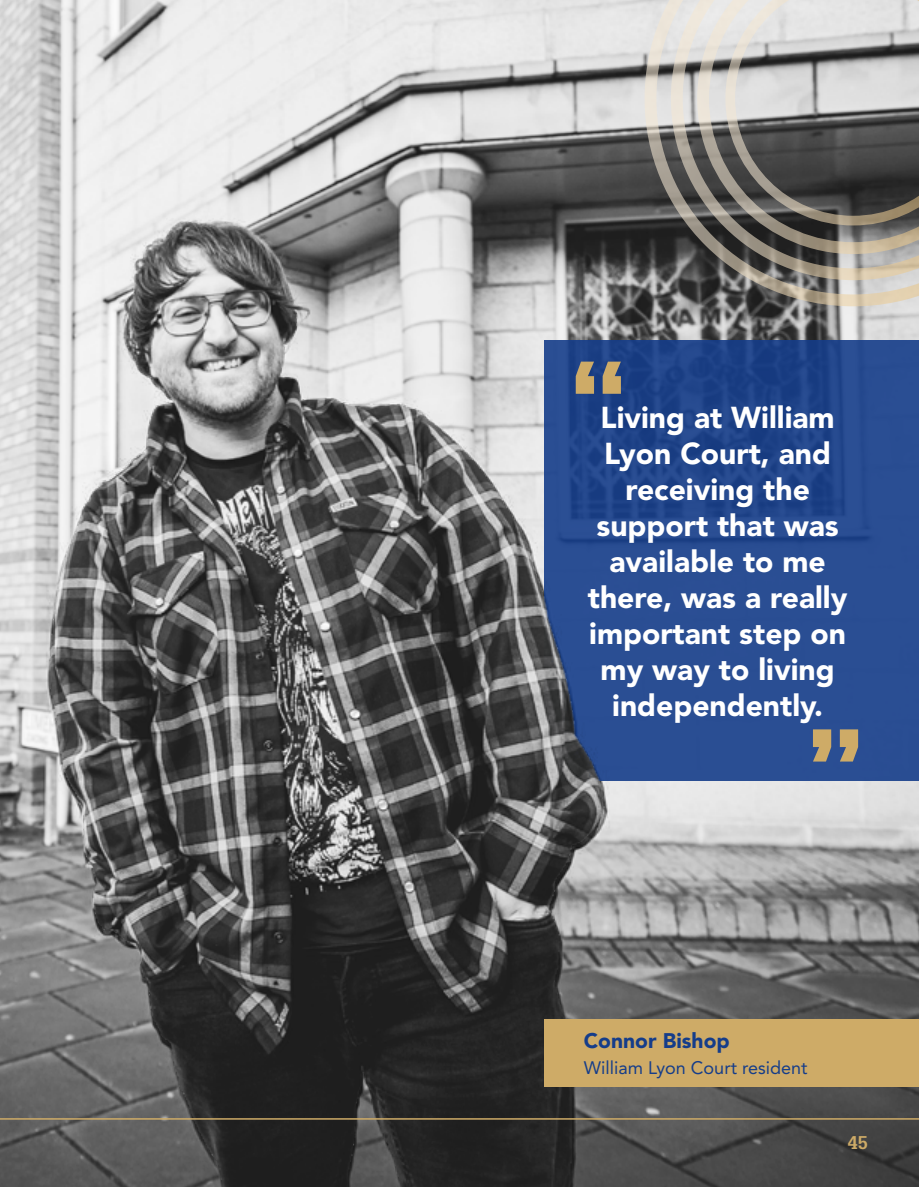
<style>
.page{position:relative;width:919px;height:1187px;background:#fff}
.page>*{position:absolute;margin:0;border:0;box-sizing:border-box;transform-origin:0 0}
.t1{font:900 105px "Glypha LT Std";color:#ceab67}
.Pull_quote_BLUE_20pt{font:900 30px/36px "Avenir LT Std";color:#fff;text-align:center}
.Name_Caption{font:900 21px "Avenir LT Std";color:#153d8a}
.Job_Title_Caption{font:18px "Avenir LT Std";color:#153d8a}
.t2{font:700 18px "Glypha LT Std";color:#ceab67}
</style>
<div class="page">
<img style="left:0;top:0;width:918px;height:1186px">
<div style="left:544px;top:340px;width:374px;height:440px;background:linear-gradient(to bottom,#204489,#2d5196)"></div>
<svg style="left:644px;top:0;width:274px;height:306px;background:#908c86"></svg>
<svg style="left:725px;top:0;width:193px;height:225px;background:#8f8d8c"></svg>
<img style="left:0;top:148px;width:620px;height:1038px">
<div style="left:544px;top:1018px;width:374px;height:68px;background:#ceab67"></div>
<hr style="left:0;top:1118px;width:918px;height:1px;background:#ceab67">
<p class="t1" style="left:569px;top:335px;width:60px">“</p>
<p class="Pull_quote_BLUE_20pt" style="left:587px;top:399px;width:261px">Living at William<br>Lyon Court, and receiving the support that was available to me there, was a really important step on my way to living independently.</p>
<p class="t1" style="left:864px;top:787px;width:60px;rotate:-180deg">“</p>
<p class="Name_Caption" style="left:584px;top:1027px;width:147px">Connor Bishop</p>
<p class="Job_Title_Caption" style="left:584px;top:1057px;width:225px">William Lyon Court resident</p>
<p class="t2" style="left:847px;top:1131px;width:22px">45</p>
</div>
